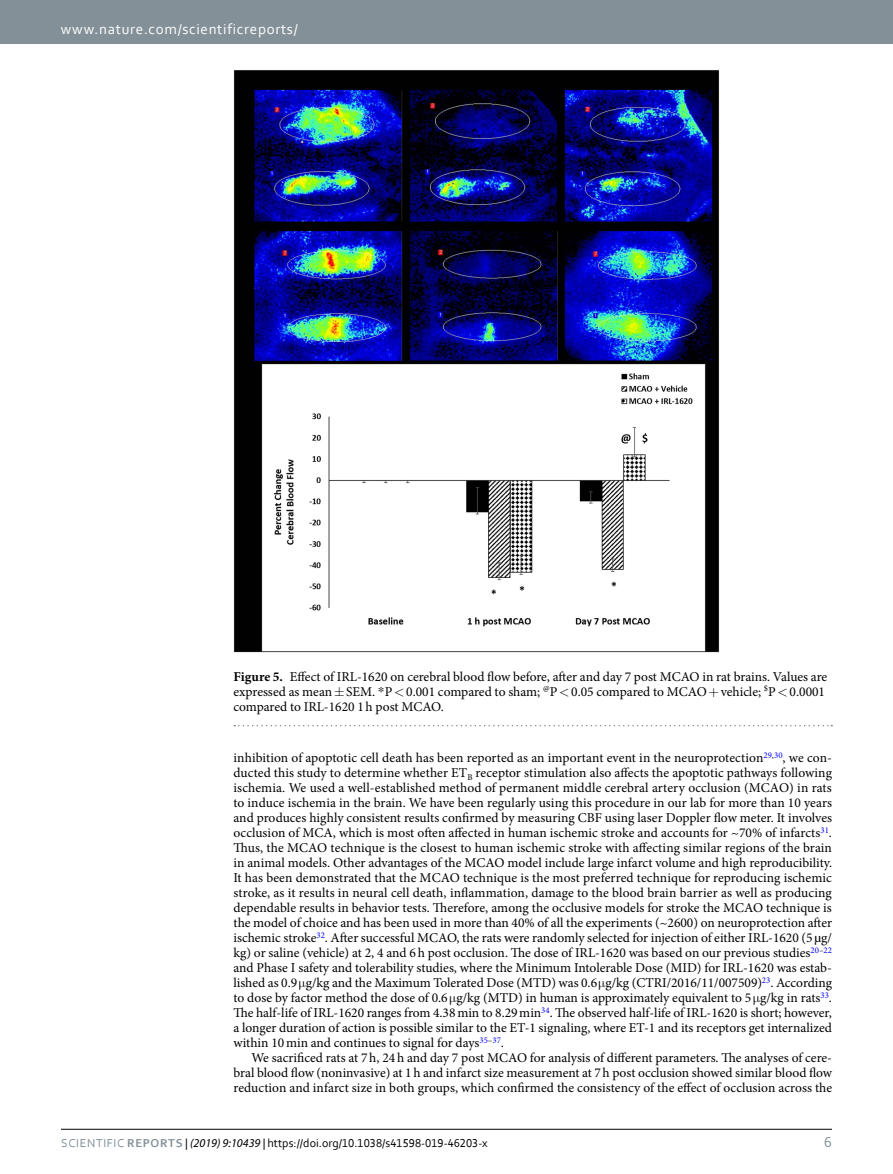
<style>
.page{position:relative;width:893px;height:1174px;background:#fff}
.page>*{position:absolute;margin:0;border:0;box-sizing:border-box;transform-origin:0 0}
.t1{font:15px "Corbel";letter-spacing:.045em;color:#fff}
.t2{font:15px "Corbel";color:#839097}
.t3{font:13.5px/15px "Minion Pro";color:#000;text-align:justify}
.t4{font:12px "Corbel";color:#000}
.s1{font-weight:700}
.s2{font-family:"STIX General"}
.s3{color:#839097}
.s4{font-weight:700;color:#839097}
.s5{font-family:"Myriad Pro";font-style:italic}
</style>
<div class="page">
<hr style="left:61px;top:1129px;width:771px;height:1px;background:#000">
<div style="left:0;top:0;width:893px;height:43px;background:#839097"></div>
<img style="left:233px;top:70px;width:486px;height:583px">
<svg style="left:234px;top:725px;width:598px;height:1px"></svg>
<p class="t1" style="left:61px;top:19px;width:238px">www.nature.com/scientificreports/</p>
<p class="t3" style="left:233px;top:669px;width:595px;text-align:left"><span class="s1">Figure 5.</span> Effect of IRL-1620 on cerebral blood flow before, after and day 7 post MCAO in rat brains. Values are expressed as mean SEM. <span class="s2">*</span>P 0.001 compared to sham; <sup>@</sup>P 0.05 compared to MCAO vehicle; <sup>$</sup>P 0.0001 compared to IRL-1620 1h post MCAO.</p>
<p class="t3" style="left:233px;top:750px;width:600px">inhibition of apoptotic cell death has been reported as an important event in the neuroprotection<sup>29</sup><sup>,</sup><sup>30</sup>, we con&shy;ducted this study to determine whether ET<sub>B</sub> receptor stimulation also affects the apoptotic pathways following ischemia. We used a well-established method of permanent middle cerebral artery occlusion (MCAO) in rats to induce ischemia in the brain. We have been regularly using this procedure in our lab for more than 10 years and produces highly consistent results confirmed by measuring CBF using laser Doppler flow meter. It involves occlusion of MCA, which is most often affected in human ischemic stroke and accounts for ~70% of infarcts<sup>31</sup>.<br>Thus, the MCAO technique is the closest to human ischemic stroke with affecting similar regions of the brain in animal models. Other advantages of the MCAO model include large infarct volume and high reproducibility.<br>It has been demonstrated that the MCAO technique is the most preferred technique for reproducing ischemic stroke, as it results in neural cell death, inflammation, damage to the blood brain barrier as well as producing dependable results in behavior tests. Therefore, among the occlusive models for stroke the MCAO technique is the model of choice and has been used in more than 40% of all the experiments (~2600) on neuroprotection after ischemic stroke<sup>32</sup>. After successful MCAO, the rats were randomly selected for injection of either IRL-1620 (5 <span class="s2">µ</span>g/ kg) or saline (vehicle) at 2, 4 and 6h post occlusion. The dose of IRL-1620 was based on our previous studies<sup>20</sup><sup>–</sup><sup>22 </sup>and Phase I safety and tolerability studies, where the Minimum Intolerable Dose (MID) for IRL-1620 was estab&shy;lished as 0.9 g/kg and the Maximum Tolerated Dose (MTD) was 0.6 g/kg (CTRI/2016/11/007509)<sup>23</sup>. According to dose by factor method the dose of 0.6 g/kg (MTD) in human is approximately equivalent to 5 g/kg in rats<sup>33</sup>.<br>The half-life of IRL-1620 ranges from 4.38min to 8.29min<sup>34</sup>. The observed half-life of IRL-1620 is short; however, a longer duration of action is possible similar to the ET-1 signaling, where ET-1 and its receptors get internalized within 10min and continues to signal for days<sup>35</sup><sup>–</sup><sup>37</sup>.</p>
<p class="t3" style="left:233px;top:1050px;width:600px;text-indent:18px">We sacrificed rats at 7h, 24h and day 7 post MCAO for analysis of different parameters. The analyses of cere&shy;bral blood flow (noninvasive) at 1h and infarct size measurement at 7h post occlusion showed similar blood flow reduction and infarct size in both groups, which confirmed the consistency of the effect of occlusion across the</p>
<p class="t4" style="left:61px;top:1135px;width:428px"><span class="s3">Scientific</span> <span class="s4">REPORTS</span> | <span class="s5">(2019) 9:10439</span> | https://doi.org/10.1038/s41598-019-46203-x</p>
<p class="t2" style="left:824px;top:1132px;width:9px">6</p>
</div>
